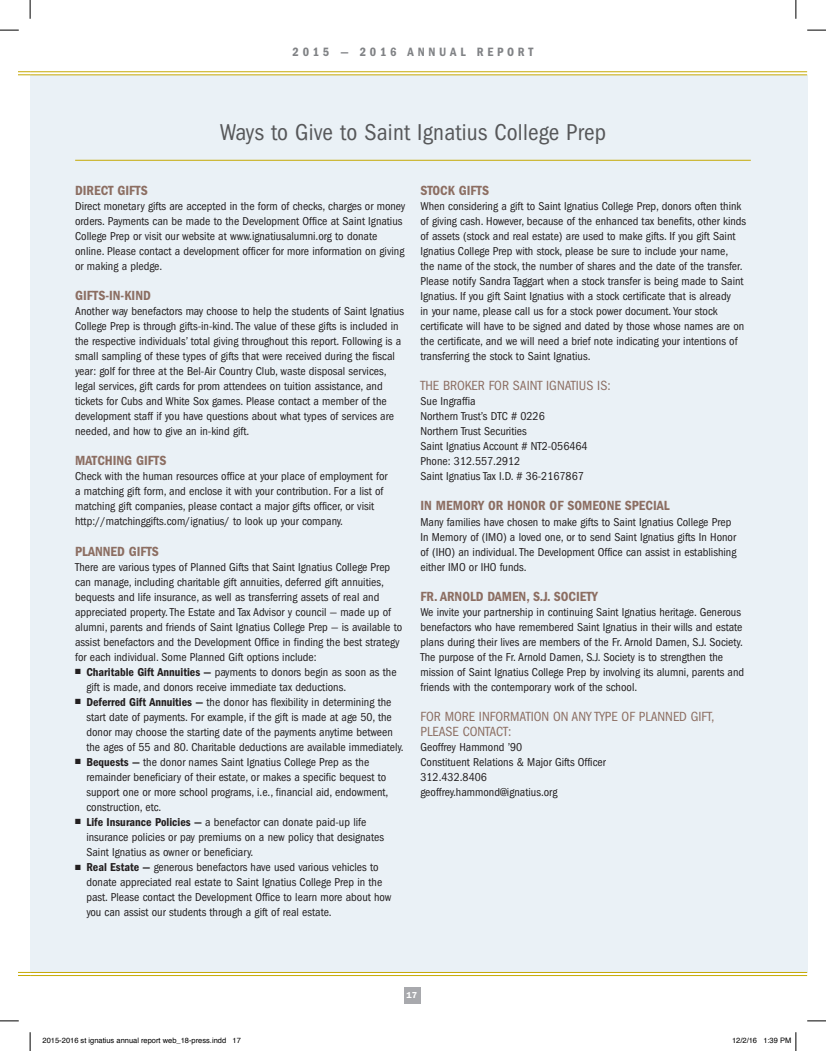
<style>
.page{position:relative;width:826px;height:1051px;background:#fff}
.page>*{position:absolute;margin:0;border:0;box-sizing:border-box;transform-origin:0 0}
.t1{font:condensed 23.75px "ITC Franklin Gothic Std";letter-spacing:.01em;color:#57585a}
.t2{font:13.75px "ITC Franklin Gothic Std Dm Cd";color:#8c6e62}
.t3{font:condensed 13.75px/15px "ITC Franklin Gothic Std";color:#8c6e62}
.t4{font:12.5px "ITC Franklin Gothic Std Dm Cd";letter-spacing:.3em;color:#808285}
.t5{font:condensed 11.88px/15px "ITC Franklin Gothic Std";color:#231f20}
.t6{font:600 8.75px "ITC Franklin Gothic Std";color:#fff}
.t7{font:7.5px "Helvetica";color:#000}
.s1{font-family:"ITC Franklin Gothic Std Dm Cd";font-stretch:normal}
</style>
<div class="page">
<div style="left:403px;top:986px;width:17px;height:17px;background:#a8a9ad"></div>
<div style="left:30px;top:75px;width:776px;height:897px;background:#eaf1f6"></div>
<hr style="left:30px;top:71px;width:776px;height:1px;background:#c5a904">
<hr style="left:30px;top:74px;width:776px;height:1px;background:#c5a904">
<hr style="left:30px;top:974px;width:776px;height:1px;background:#c5a904">
<hr style="left:30px;top:971px;width:776px;height:1px;background:#c5a904">
<svg style="left:19px;top:71px;width:11px;height:4px"></svg>
<svg style="left:19px;top:971px;width:11px;height:2px"></svg>
<hr style="left:75px;top:160px;width:675px;height:1px;background:#c5a904">
<svg style="left:0;top:29px;width:19px;height:2px"></svg>
<svg style="left:807px;top:29px;width:18px;height:2px"></svg>
<svg style="left:0;top:1020px;width:19px;height:1px"></svg>
<svg style="left:807px;top:1020px;width:18px;height:1px"></svg>
<svg style="left:29px;top:0;width:2px;height:19px"></svg>
<svg style="left:29px;top:1032px;width:2px;height:18px"></svg>
<svg style="left:795px;top:0;width:1px;height:19px"></svg>
<svg style="left:795px;top:1032px;width:1px;height:18px"></svg>
<p class="t4" style="left:292px;top:44px;width:242px">2015 — 2016 ANNUAL REPORT</p>
<h1 class="t1" style="left:220px;top:119px;width:388px">Ways to Give to Saint Ignatius College Prep</h1>
<p class="t2" style="left:75px;top:183px;width:74px">DIRECT GIFTS</p>
<p class="t5" style="left:75px;top:199px;width:331px">Direct monetary gifts are accepted in the form of checks, charges or money orders. Payments can be made to the Development Office at Saint Ignatius College Prep or visit our website at www.ignatiusalumni.org to donate online. Please contact a development officer for more information on giving or making a pledge.</p>
<p class="t2" style="left:75px;top:288px;width:77px">GIFTS-IN-KIND</p>
<p class="t5" style="left:75px;top:304px;width:330px">Another way benefactors may choose to help the students of Saint Ignatius College Prep is through gifts-in-kind. The value of these gifts is included in the respective individuals’ total giving throughout this report. Following is a small sampling of these types of gifts that were received during the fiscal year: golf for three at the Bel-Air Country Club, waste disposal services, legal services, gift cards for prom attendees on tuition assistance, and tickets for Cubs and White Sox games. Please contact a member of the development staff if you have questions about what types of services are needed, and how to give an in-kind gift.</p>
<p class="t2" style="left:75px;top:453px;width:93px">MATCHING GIFTS</p>
<p class="t5" style="left:75px;top:469px;width:314px">Check with the human resources office at your place of employment for a matching gift form, and enclose it with your contribution. For a list of matching gift companies, please contact a major gifts officer, or visit http://matchinggifts.com/ignatius/ to look up your company.</p>
<p class="t2" style="left:75px;top:543px;width:85px">PLANNED GIFTS</p>
<p class="t5" style="left:75px;top:559px;width:328px">There are various types of Planned Gifts that Saint Ignatius College Prep can manage, including charitable gift annuities, deferred gift annuities, bequests and life insurance, as well as transferring assets of real and appreciated property. The Estate and Tax Advisor y council — made up of alumni, parents and friends of Saint Ignatius College Prep — is available to assist benefactors and the Development Office in finding the best strategy for each individual. Some Planned Gift options include:</p>
<p class="t5" style="left:86px;top:664px;width:311px;text-indent:-11px">■ <span class="s1">Charitable Gift Annuities —</span> payments to donors begin as soon as the gift is made, and donors receive immediate tax deductions.</p>
<p class="t5" style="left:86px;top:694px;width:319px;text-indent:-11px">■ <span class="s1">Deferred Gift Annuities —</span> the donor has flexibility in determining the start date of payments. For example, if the gift is made at age 50, the donor may choose the starting date of the payments anytime between the ages of 55 and 80. Charitable deductions are available immediately.</p>
<p class="t5" style="left:86px;top:754px;width:303px;text-indent:-11px">■ <span class="s1">Bequests —</span> the donor names Saint Ignatius College Prep as the remainder beneficiary of their estate, or makes a specific bequest to support one or more school programs, i.e., financial aid, endowment, construction, etc.</p>
<p class="t5" style="left:86px;top:814px;width:299px;text-indent:-11px">■ <span class="s1">Life Insurance Policies —</span> a benefactor can donate paid-up life insurance policies or pay premiums on a new policy that designates<br>Saint Ignatius as owner or beneficiary.</p>
<p class="t5" style="left:86px;top:859px;width:306px;text-indent:-11px">■ <span class="s1">Real Estate —</span> generous benefactors have used various vehicles to donate appreciated real estate to Saint Ignatius College Prep in the past. Please contact the Development Office to learn more about how you can assist our students through a gift of real estate.</p>
<p class="t2" style="left:420px;top:183px;width:70px">STOCK GIFTS</p>
<p class="t5" style="left:420px;top:199px;width:327px">When considering a gift to Saint Ignatius College Prep, donors often think of giving cash. However, because of the enhanced tax benefits, other kinds of assets (stock and real estate) are used to make gifts. If you gift Saint Ignatius College Prep with stock, please be sure to include your name,<br>the name of the stock, the number of shares and the date of the transfer.<br>Please notify Sandra Taggart when a stock transfer is being made to Saint Ignatius. If you gift Saint Ignatius with a stock certificate that is already<br>in your name, please call us for a stock power document. Your stock certificate will have to be signed and dated by those whose names are on the certificate, and we will need a brief note indicating your intentions of transferring the stock to Saint Ignatius.</p>
<p class="t3" style="left:420px;top:378px;width:191px">THE BROKER FOR SAINT IGNATIUS IS:</p>
<p class="t5" style="left:420px;top:394px;width:169px">Sue Ingraffia<br>Northern Trust’s DTC # 0226<br>Northern Trust Securities<br>Saint Ignatius Account # NT2-056464<br>Phone: 312.557.2912<br>Saint Ignatius Tax I.D. # 36-2167867</p>
<p class="t2" style="left:420px;top:498px;width:250px">IN MEMORY OR HONOR OF SOMEONE SPECIAL</p>
<p class="t5" style="left:420px;top:514px;width:317px">Many families have chosen to make gifts to Saint Ignatius College Prep In Memory of (IMO) a loved one, or to send Saint Ignatius gifts In Honor of (IHO) an individual. The Development Office can assist in establishing either IMO or IHO funds.</p>
<p class="t2" style="left:420px;top:588px;width:179px">FR. ARNOLD DAMEN, S.J. SOCIETY</p>
<p class="t5" style="left:420px;top:604px;width:325px">We invite your partnership in continuing Saint Ignatius heritage. Generous benefactors who have remembered Saint Ignatius in their wills and estate plans during their lives are members of the Fr. Arnold Damen, S.J. Society.<br>The purpose of the Fr. Arnold Damen, S.J. Society is to strengthen the mission of Saint Ignatius College Prep by involving its alumni, parents and friends with the contemporary work of the school.</p>
<p class="t3" style="left:420px;top:708px;width:295px">FOR MORE INFORMATION ON ANY TYPE OF PLANNED GIFT,<br>PLEASE CONTACT:</p>
<p class="t5" style="left:420px;top:739px;width:187px">Geoffrey Hammond ’90<br>Constituent Relations &amp; Major Gifts Officer<br>312.432.8406 geoffrey.hammond@ignatius.org</p>
<p class="t6" style="left:406px;top:989px;width:12px">17</p>
<p class="t7" style="left:43px;top:1034px;width:200px">2015-2016 st ignatius annual report web_18-press.indd 17</p>
<p class="t7" style="left:731px;top:1034px;width:61px">12/2/16 1:39 PM</p>
</div>
